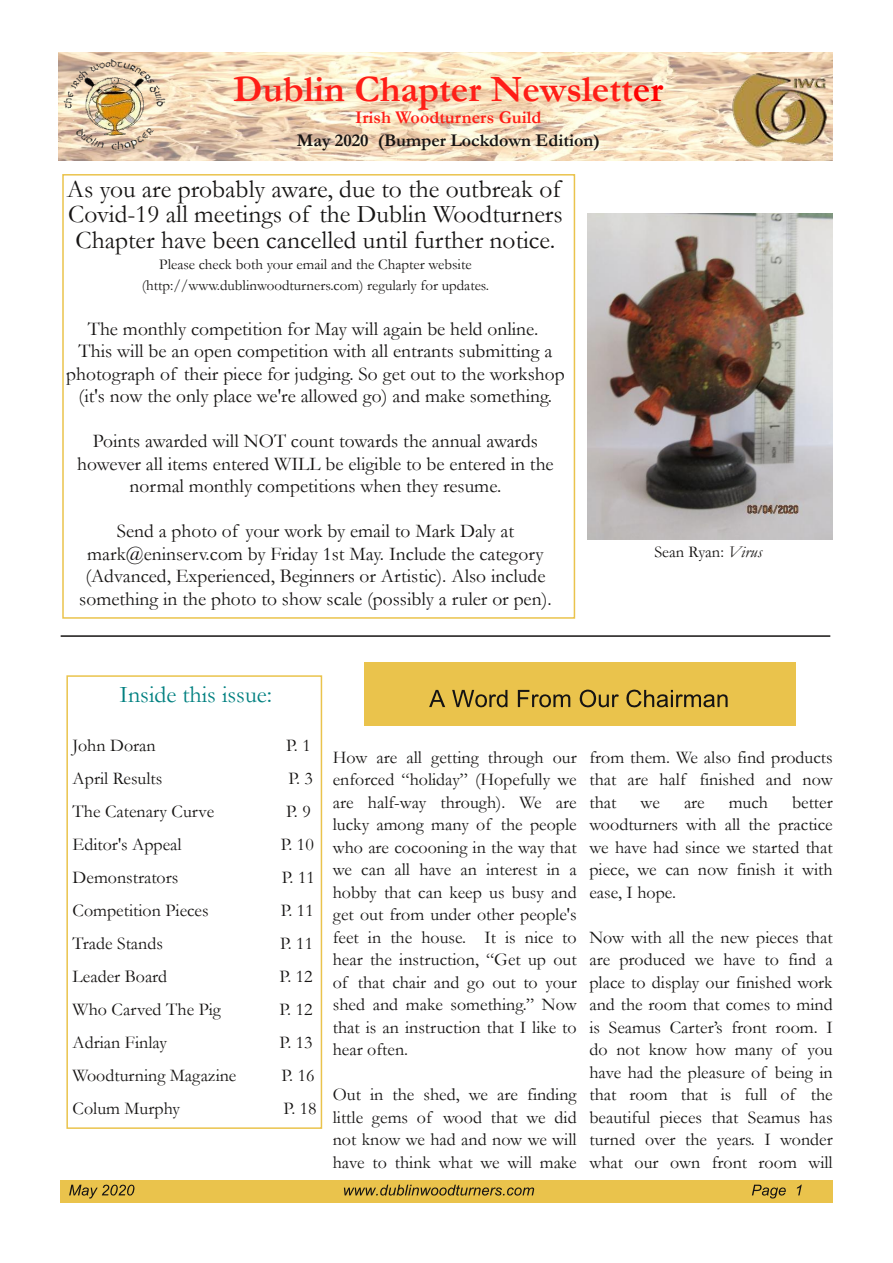
<style>
.page{position:relative;width:893px;height:1263px;background:#fff}
.page>*{position:absolute;margin:0;border:0;box-sizing:border-box;transform-origin:0 0}
.t1{font:700 37.5px "Garamond";color:#ff1e17}
.t2{font:25.5px/25.5px "Garamond";color:#161413;text-align:justify}
.t3{font:24px "Garamond";color:#008080}
.t4{font:19.5px/22.5px "Garamond";color:#161413;text-align:center}
.t5{font:18px/22.5px "Garamond";color:#161413;text-align:justify}
.t6{font:700 18px "Garamond";color:#161413}
.t7{font:700 18px "Garamond";color:#ff1e17}
.t8{font:16.5px "Garamond";color:#161413}
.t9{font:15px/21px "Garamond";color:#161413;text-align:center}
.s1{color:#f00}
.s2{font-style:italic}
</style>
<div class="page">
<div style="left:60px;top:1180px;width:773px;height:23px;background:#eac34c"></div>
<svg style="left:69px;top:1184px;width:65px;height:14px"></svg>
<svg style="left:344px;top:1185px;width:190px;height:10px"></svg>
<svg style="left:752px;top:1185px;width:34px;height:13px"></svg>
<svg style="left:797px;top:1184px;width:5px;height:11px"></svg>
<img style="left:58px;top:52px;width:774px;height:108px">
<div style="left:62px;top:174px;width:513px;height:445px;border:2px solid #eac34c"></div>
<img style="left:727px;top:68px;width:105px;height:87px">
<img style="left:61px;top:55px;width:106px;height:95px">
<img style="left:588px;top:213px;width:245px;height:327px">
<div style="left:66px;top:675px;width:256px;height:454px;border:2px solid #eac34c"></div>
<div style="left:364px;top:662px;width:432px;height:63px;background:#eac34c"></div>
<svg style="left:429px;top:690px;width:16px;height:17px"></svg>
<svg style="left:452px;top:690px;width:55px;height:17px"></svg>
<svg style="left:518px;top:690px;width:52px;height:17px"></svg>
<svg style="left:580px;top:690px;width:39px;height:17px"></svg>
<svg style="left:626px;top:690px;width:102px;height:17px"></svg>
<hr style="left:61px;top:635px;width:769px;height:2px;background:#161413">
<h1 class="t1" style="left:233px;top:68px;width:432px">Dublin Chapter Newslett<span class="s1">er</span></h1>
<p class="t7" style="left:355px;top:108px;width:188px">Irish Woodturners Guild</p>
<p class="t6" style="left:297px;top:130px;width:304px">May 2020 (Bumper Lockdown Edition)</p>
<h2 class="t2" style="left:67px;top:176px;width:497px">As you are probably aware, due to the outbreak of Covid-19 all meetings of the Dublin Woodturners Chapter have been cancelled until further notice.</h2>
<p class="t9" style="left:142px;top:254px;width:349px">Please check both your email and the Chapter website (http://www.dublinwoodturners.com) regularly for updates.</p>
<p class="t4" style="left:66px;top:318px;width:500px">The monthly competition for May will again be held online.<br>This will be an open competition with all entrants submitting a photograph of their piece for judging. So get out to the workshop (it's now the only place we're allowed go) and make something.</p>
<p class="t4" style="left:77px;top:430px;width:478px">Points awarded will NOT count towards the annual awards however all items entered WILL be eligible to be entered in the normal monthly competitions when they resume.</p>
<p class="t4" style="left:79px;top:520px;width:474px">Send a photo of your work by email to Mark Daly at mark@eninserv.com by Friday 1st May. Include the category (Advanced, Experienced, Beginners or Artistic). Also include something in the photo to show scale (possibly a ruler or pen).</p>
<p class="t8" style="left:654px;top:543px;width:109px">Sean Ryan: <span class="s2">Virus</span></p>
<h3 class="t3" style="left:120px;top:681px;width:154px">Inside this issue:</h3>
<p class="t5" style="left:73px;top:734px;width:85px">John Doran</p>
<p class="t5" style="left:286px;top:734px;width:26px">P. 1</p>
<p class="t5" style="left:73px;top:767px;width:91px">April Results</p>
<p class="t5" style="left:288px;top:767px;width:26px">P. 3</p>
<p class="t5" style="left:73px;top:800px;width:143px">The Catenary Curve</p>
<p class="t5" style="left:286px;top:800px;width:26px">P. 9</p>
<p class="t5" style="left:73px;top:833px;width:111px">Editor's Appeal</p>
<p class="t5" style="left:281px;top:833px;width:35px">P. 10</p>
<p class="t5" style="left:73px;top:866px;width:107px">Demonstrators</p>
<p class="t5" style="left:282px;top:866px;width:35px">P. 11</p>
<p class="t5" style="left:73px;top:899px;width:138px">Competition Pieces</p>
<p class="t5" style="left:281px;top:899px;width:35px">P. 11</p>
<p class="t5" style="left:73px;top:932px;width:92px">Trade Stands</p>
<p class="t5" style="left:280px;top:932px;width:35px">P. 11</p>
<p class="t5" style="left:73px;top:965px;width:96px">Leader Board</p>
<p class="t5" style="left:280px;top:965px;width:35px">P. 12</p>
<p class="t5" style="left:73px;top:998px;width:150px">Who Carved The Pig</p>
<p class="t5" style="left:279px;top:998px;width:35px">P. 12</p>
<p class="t5" style="left:73px;top:1031px;width:96px">Adrian Finlay</p>
<p class="t5" style="left:280px;top:1031px;width:35px">P. 13</p>
<p class="t5" style="left:73px;top:1064px;width:165px">Woodturning Magazine</p>
<p class="t5" style="left:281px;top:1064px;width:35px">P. 16</p>
<p class="t5" style="left:73px;top:1097px;width:109px">Colum Murphy</p>
<p class="t5" style="left:284px;top:1097px;width:35px">P. 18</p>
<p class="t5" style="left:333px;top:746px;width:245px">How are all getting through our enforced “holiday” (Hopefully we are half-way through). We are lucky among many of the people who are cocooning in the way that we can all have an interest in a hobby that can keep us busy and get out from under other people's feet in the house. It is nice to hear the instruction, “Get up out of that chair and go out to your shed and make something.” Now that is an instruction that I like to hear often.</p>
<p class="t5" style="left:333px;top:1083px;width:245px">Out in the shed, we are finding little gems of wood that we did not know we had and now we will have to think what we will make</p>
<p class="t5" style="left:589px;top:746px;width:245px">from them. We also find products that are half finished and now that</p>
<p class="t5" style="left:589px;top:791px;width:245px;text-indent:203px">better woodturners with all the practice we have had since we started that piece, we can now finish it with ease, I hope.</p>
<p class="t5" style="left:589px;top:926px;width:245px">Now with all the new pieces that are produced we have to find a place to display our finished work and the room that comes to mind is Seamus Carter’s front room. I do not know how many of you have had the pleasure of being in that room that is full of the beautiful pieces that Seamus has turned over the years. I wonder what our own front room will</p>
<p class="t5" style="left:641px;top:791px;width:21px">we</p>
<p class="t5" style="left:684px;top:791px;width:22px">are</p>
<p class="t5" style="left:729px;top:791px;width:40px">much</p>
</div>
